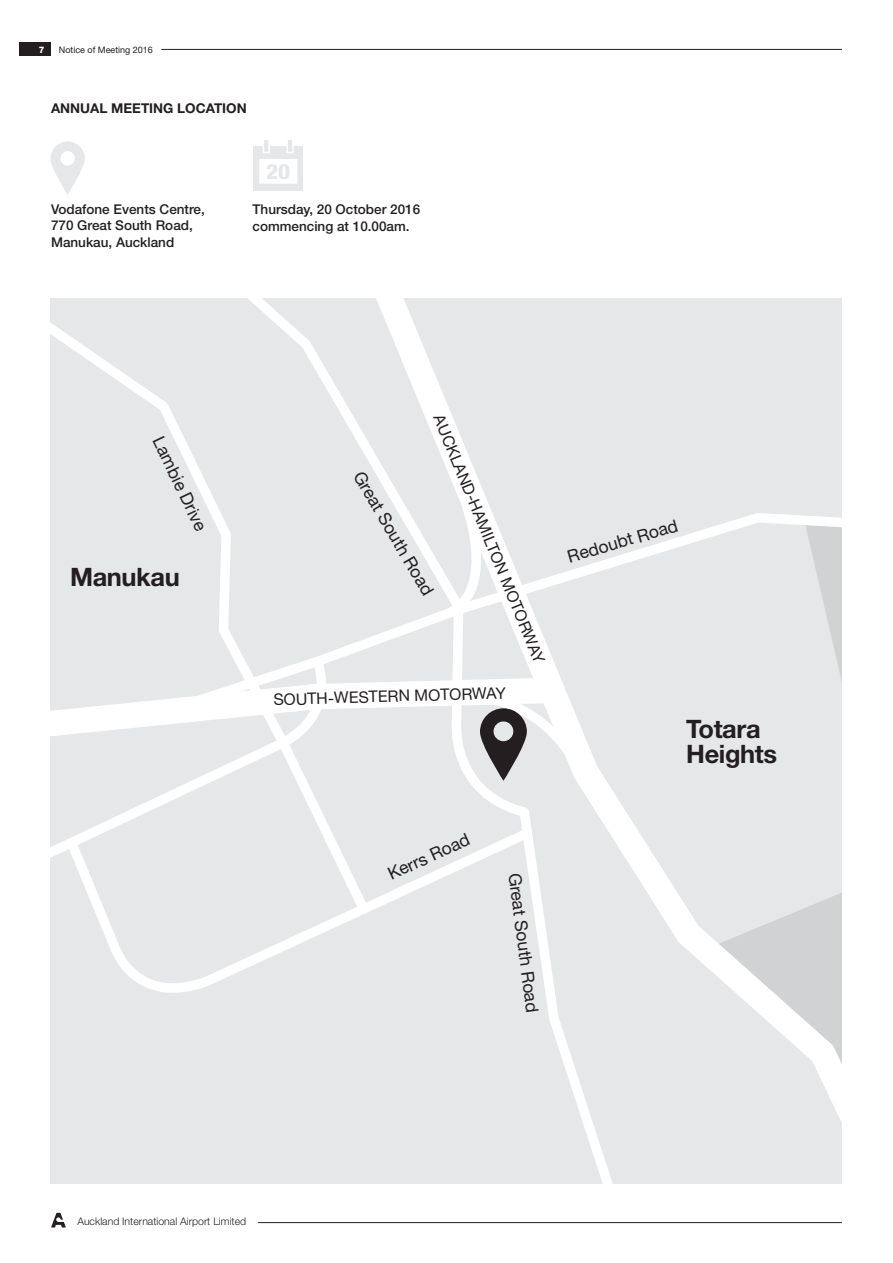
<style>
.page{position:relative;width:893px;height:1263px;background:#fff}
.page>*{position:absolute;margin:0;border:0;box-sizing:border-box;transform-origin:0 0}
.t1{font:700 25.35px/25.3px "Helvetica Neue";letter-spacing:-.015em;color:#231f20}
.t2{font:800 condensed 21px "Helvetica Neue";color:#e6e7e9;scale:1.1 1}
.t3{font:17.55px "Helvetica Neue";color:#231f20}
.t4{font:17.4px "Helvetica Neue";color:#231f20}
.t5{font:15.9px "Helvetica Neue";color:#231f20}
.t6{font:500 13.5px/16.5px "Helvetica Neue";color:#231f20}
.t7{font:700 13.5px "Helvetica Neue";color:#231f20}
.t8{font:300 10.5px "Helvetica Neue";color:#231f20}
.t9{font:9px "Helvetica Neue";color:#231f20}
.t10{font:800 9px "Helvetica Neue";color:#fff}
</style>
<div class="page">
<div style="left:50px;top:298px;width:792px;height:885px;background:#e6e7e9"></div>
<svg style="left:727px;top:985px;width:115px;height:137px"></svg>
<svg style="left:544px;top:985px;width:68px;height:198px"></svg>
<svg style="left:535px;top:513px;width:307px;height:472px"></svg>
<svg style="left:50px;top:298px;width:488px;height:623px"></svg>
<svg style="left:59px;top:830px;width:317px;height:163px"></svg>
<svg style="left:438px;top:496px;width:59px;height:129px"></svg>
<svg style="left:449px;top:685px;width:145px;height:101px"></svg>
<hr style="left:258px;top:1222px;width:584px;height:1px;background:#231f20">
<svg style="left:51px;top:1213px;width:15px;height:14px"></svg>
<div style="left:19px;top:43px;width:32px;height:13px;background:#231f20"></div>
<hr style="left:161px;top:49px;width:681px;height:1px;background:#231f20">
<svg style="left:50px;top:141px;width:35px;height:53px"></svg>
<div style="left:253px;top:146px;width:50px;height:44px;background:#e6e7e9"></div>
<svg style="left:263px;top:140px;width:31px;height:13px"></svg>
<div style="left:258px;top:157px;width:41px;height:28px;background:#fff;border:2px solid #e6e7e9"></div>
<p class="t10" style="left:39px;top:44px;width:7px">7</p>
<p class="t9" style="left:59px;top:44px;width:96px">Notice of Meeting 2016</p>
<p class="t7" style="left:51px;top:99px;width:197px">ANNUAL MEETING LOCATION</p>
<h2 class="t2" style="left:266px;top:159px;width:23px">20</h2>
<p class="t6" style="left:51px;top:200px;width:155px">Vodafone Events Centre,<br>770 Great South Road,<br>Manukau, Auckland</p>
<p class="t6" style="left:253px;top:201px;width:169px">Thursday, 20 October 2016 commencing at 10.00am.</p>
<p class="t4" style="left:167px;top:433px;width:104px;rotate:64deg">Lambie Drive</p>
<h1 class="t1" style="left:70px;top:564px;width:111px">Manukau</h1>
<p class="t5" style="left:448px;top:411px;width:269px;rotate:68deg">AUCKLAND-HAMILTON MOTORWAY</p>
<p class="t5" style="left:273px;top:691px;width:234px;rotate:-2deg">SOUTH-WESTERN MOTORWAY</p>
<p class="t4" style="left:368px;top:467px;width:142px;rotate:60deg">Great South Road</p>
<p class="t4" style="left:565px;top:547px;width:115px;rotate:-16deg">Redoubt Road</p>
<h1 class="t1" style="left:686px;top:716px;width:92px">Totara<br>Heights</h1>
<p class="t4" style="left:384px;top:865px;width:90px;rotate:-25deg">Kerrs Road</p>
<p class="t3" style="left:525px;top:871px;width:142px;rotate:83deg">Great South Road</p>
<p class="t8" style="left:77px;top:1215px;width:170px">Auckland International Airport Limited</p>
</div>
